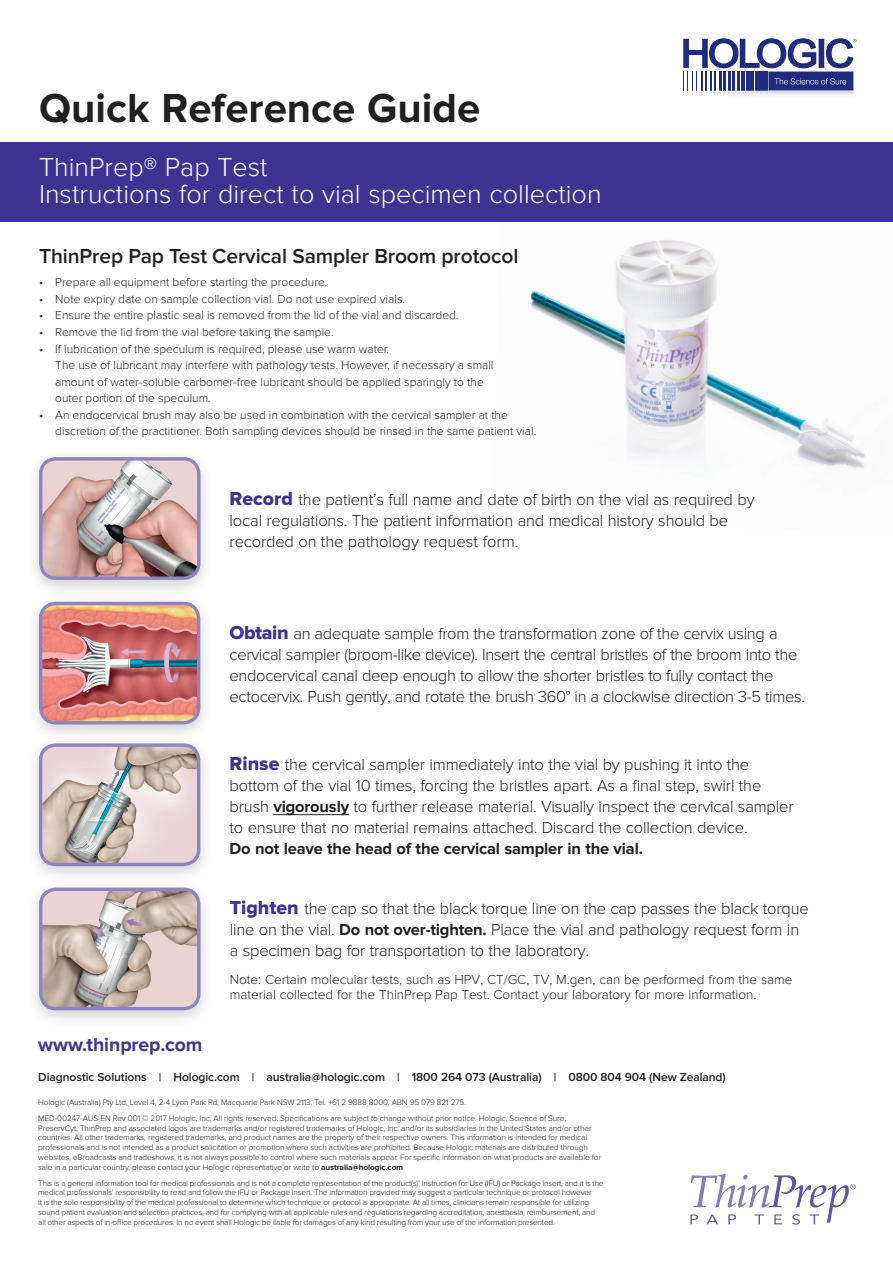
<style>
.page{position:relative;width:893px;height:1263px;background:#fff}
.page>*{position:absolute;margin:0;border:0;box-sizing:border-box;transform-origin:0 0}
.t1{font:700 42px "Proxima Nova";color:#231f20}
.t2{font:300 27px/27px "Proxima Nova";color:#fff}
.t3{font:600 21px "Proxima Nova";letter-spacing:-.005em;color:#231f20}
.t4{font:700 19.5px "Proxima Nova";letter-spacing:-.005em;color:#3f3293}
.t5{font:300 16.5px/21px "Proxima Nova";letter-spacing:-.01em;color:#231f20}
.t6{font:700 16.5px "Proxima Nova";letter-spacing:-.01em;color:#231f20}
.t7{font:300 13.5px/15px "Proxima Nova";color:#231f20}
.t8{font:300 12px/16.5px "Proxima Nova";color:#231f20}
.t9{font:600 12px "Proxima Nova";letter-spacing:-.005em;color:#231f20}
.t10{font:300 8.25px/9.8px "Proxima Nova";letter-spacing:-.01em;color:#231f20}
.s1{font-family:"Proxima Nova Extrabld";font-weight:400;font-size:19.5px;color:#3f3293}
.s2{font-weight:700}
</style>
<div class="page">
<img style="left:530px;top:240px;width:336px;height:229px">
<div style="left:0;top:143px;width:893px;height:79px;background:#3f3293"></div>
<hr style="left:273px;top:814px;width:76px;height:1px;background:#231f20">
<img style="left:687px;top:91px;width:166px;height:4px">
<svg style="left:683px;top:38px;width:173px;height:53px"></svg>
<div style="left:25px;top:593px;width:189px;height:150px;background:#231f20;opacity:.2"></div>
<img style="left:42px;top:603px;width:156px;height:120px">
<div style="left:39px;top:602px;width:161px;height:122px;border:3px solid #8f84be;border-radius:15px"></div>
<div style="left:25px;top:735px;width:189px;height:150px;background:#231f20;opacity:.2"></div>
<img style="left:42px;top:745px;width:155px;height:119px">
<div style="left:39px;top:743px;width:161px;height:123px;border:3px solid #8f84be;border-radius:15px"></div>
<div style="left:25px;top:879px;width:189px;height:150px;background:#231f20;opacity:.2"></div>
<img style="left:41px;top:889px;width:158px;height:120px">
<div style="left:39px;top:887px;width:161px;height:123px;border:3px solid #8f84be;border-radius:15px"></div>
<div style="left:25px;top:449px;width:189px;height:150px;background:#231f20;opacity:.2"></div>
<img style="left:41px;top:459px;width:158px;height:119px">
<div style="left:39px;top:457px;width:161px;height:123px;border:3px solid #8f84be;border-radius:15px"></div>
<svg style="left:690px;top:1173px;width:166px;height:51px"></svg>
<h1 class="t1" style="left:39px;top:84px;width:443px">Quick Reference Guide</h1>
<h2 class="t2" style="left:39px;top:154px;width:564px">ThinPrep® Pap Test<br>Instructions for direct to vial specimen collection</h2>
<h3 class="t3" style="left:39px;top:244px;width:481px">ThinPrep Pap Test Cervical Sampler Broom protocol</h3>
<h3 class="t8" style="left:39px;top:274px;width:290px">• Prepare all equipment before starting the procedure.</h3>
<h3 class="t8" style="left:39px;top:291px;width:368px">• Note expiry date on sample collection vial. Do not use expired vials.</h3>
<h3 class="t8" style="left:39px;top:307px;width:421px">• Ensure the entire plastic seal is removed from the lid of the vial and discarded.</h3>
<h3 class="t8" style="left:39px;top:324px;width:296px">• Remove the lid from the vial before taking the sample.</h3>
<p class="t8" style="left:55px;top:340px;width:440px;text-indent:-16px">• If lubrication of the speculum is required, please use warm water.<br>The use of lubricant may interfere with pathology tests. However, if necessary a small amount of water-soluble carbomer-free lubricant should be applied sparingly to the outer portion of the speculum.</p>
<h3 class="t8" style="left:55px;top:406px;width:482px;text-indent:-16px">• An endocervical brush may also be used in combination with the cervical sampler at the discretion of the practitioner. Both sampling devices should be rinsed in the same patient vial.</h3>
<h3 class="t5" style="left:230px;top:489px;width:526px"><span class="s1">Record</span> the patient’s full name and date of birth on the vial as required by local regulations. The patient information and medical history should be recorded on the pathology request form.</h3>
<p class="t5" style="left:230px;top:623px;width:577px"><span class="s1">Obtain</span> an adequate sample from the transformation zone of the cervix using a cervical sampler (broom-like device). Insert the central bristles of the broom into the endocervical canal deep enough to allow the shorter bristles to fully contact the ectocervix. Push gently, and rotate the brush 360° in a clockwise direction 3-5 times.</p>
<p class="t5" style="left:230px;top:755px;width:565px"><span class="s1">Rinse</span> the cervical sampler immediately into the vial by pushing it into the bottom of the vial 10 times, forcing the bristles apart. As a final step, swirl the brush <span class="s2">vigorously</span> to further release material. Visually inspect the cervical sampler to ensure that no material remains attached. Discard the collection device.</p>
<h3 class="t6" style="left:230px;top:839px;width:415px">Do not leave the head of the cervical sampler in the vial.</h3>
<h3 class="t5" style="left:230px;top:898px;width:581px"><span class="s1">Tighten</span> the cap so that the black torque line on the cap passes the black torque line on the vial. <span class="s2">Do not over-tighten.</span> Place the vial and pathology request form in a specimen bag for transportation to the laboratory.</h3>
<h3 class="t7" style="left:230px;top:972px;width:564px">Note: Certain molecular tests, such as HPV, CT/GC, TV, M.gen, can be performed from the same material collected for the ThinPrep Pap Test. Contact your laboratory for more information.</h3>
<h3 class="t4" style="left:38px;top:1033px;width:166px">www.thinprep.com</h3>
<h3 class="t9" style="left:38px;top:1070px;width:689px">Diagnostic Solutions | Hologic.com | australia@hologic.com | 1800 264 073 (Australia) | 0800 804 904 (New Zealand)</h3>
<p class="t10" style="left:38px;top:1094px;width:529px;line-height:16.2px">Hologic (Australia) Pty Ltd, Level 4, 2-4 Lyon Park Rd, Macquarie Park NSW 2113. Tel. +61 2 9888 8000. ABN 95 079 821 275.<br>MED-00247-AUS-EN Rev 001 © 2017 Hologic, Inc. All rights reserved. Specifications are subject to change without prior notice. Hologic, Science of Sure,</p>
<p class="t10" style="left:38px;top:1123px;width:564px">PreservCyt, ThinPrep and associated logos are trademarks and/or registered trademarks of Hologic, Inc. and/or its subsidiaries in the United States and/or other countries. All other trademarks, registered trademarks, and product names are the property of their respective owners. This information is intended for medical professionals and is not intended as a product solicitation or promotion where such activities are prohibited. Because Hologic materials are distributed through websites, eBroadcasts and tradeshows, it is not always possible to control where such materials appear. For specific information on what products are available for sale in a particular country, please contact your Hologic representative or write to <span class="s2">australia@hologic.com</span></p>
<p class="t10" style="left:38px;top:1178px;width:567px">This is a general information tool for medical professionals and is not a complete representation of the product(s)’ Instruction for Use (IFU) or Package Insert, and it is the medical professionals’ responsibility to read and follow the IFU or Package Insert. The information provided may suggest a particular technique or protocol however<br>it is the sole responsibility of the medical professional to determine which technique or protocol is appropriate. At all times, clinicians remain responsible for utilizing sound patient evaluation and selection practices, and for complying with all applicable rules and regulations regarding accreditation, anesthesia, reimbursement, and all other aspects of in-office procedures. In no event shall Hologic be liable for damages of any kind resulting from your use of the information presented.</p>
</div>
